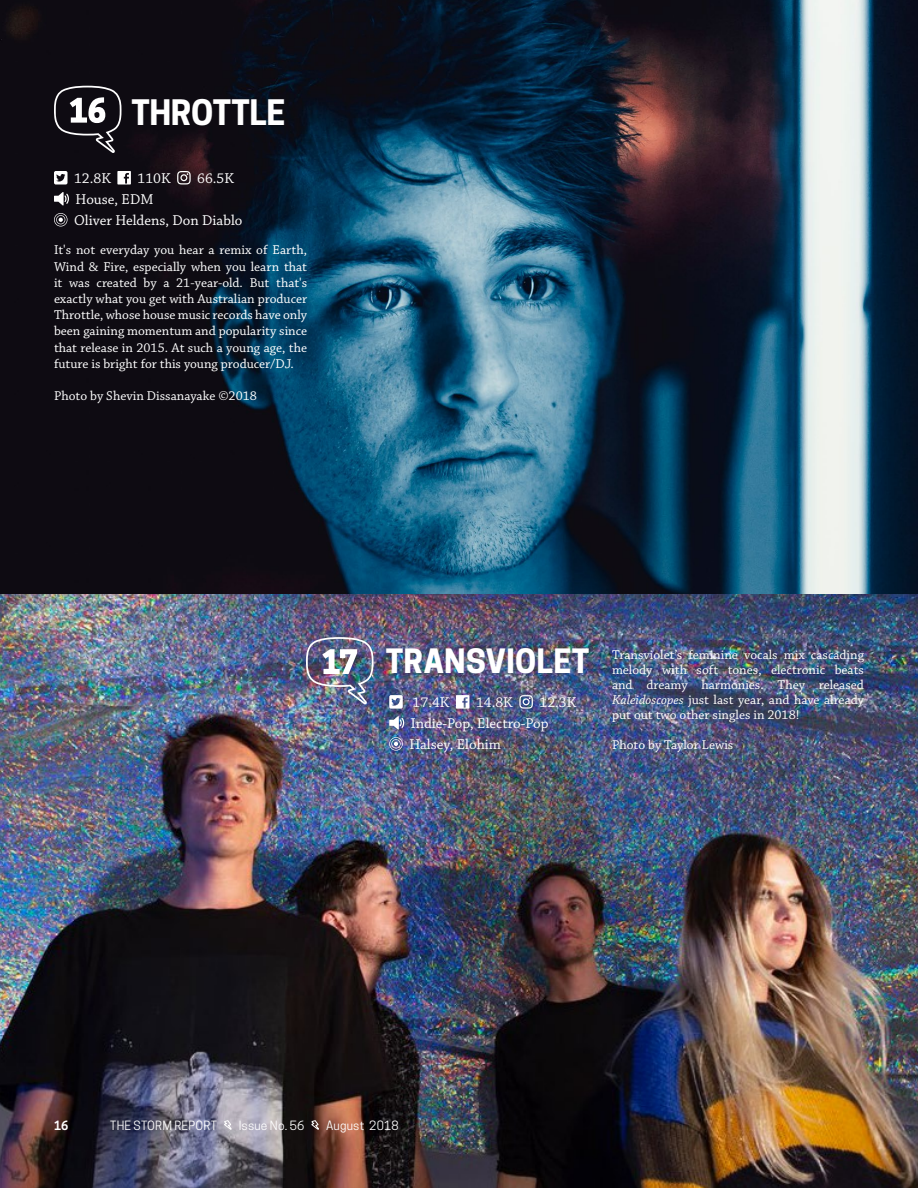
<style>
.page{position:relative;width:918px;height:1188px;background:#fff}
.page>*{position:absolute;margin:0;border:0;box-sizing:border-box;transform-origin:0 0}
.t1{font:700 33px "Cooper Hewitt";letter-spacing:-.01em;color:#fff}
.t2{font:700 31.5px "Cooper Hewitt";letter-spacing:.01em;color:#fff}
.t3{font:15px "Chaparral Pro";color:#fff}
.t4{font:13.5px/16.2px "Chaparral Pro";color:#fff;text-align:justify}
.t5{font:12px "Cooper Hewitt";letter-spacing:.015em;color:#fff}
.t6{font:600 12px "Cooper Hewitt";color:#fff}
.s1{font-style:italic}
</style>
<div class="page">
<img style="left:0;top:0;width:918px;height:1188px">
<svg style="left:54px;top:171px;width:14px;height:13px"></svg>
<svg style="left:117px;top:171px;width:14px;height:13px"></svg>
<svg style="left:177px;top:171px;width:14px;height:13px"></svg>
<svg style="left:54px;top:192px;width:15px;height:14px"></svg>
<svg style="left:54px;top:213px;width:14px;height:13px"></svg>
<svg style="left:389px;top:695px;width:14px;height:14px"></svg>
<svg style="left:456px;top:695px;width:13px;height:14px"></svg>
<svg style="left:519px;top:695px;width:14px;height:14px"></svg>
<svg style="left:389px;top:716px;width:15px;height:14px"></svg>
<svg style="left:389px;top:737px;width:14px;height:14px"></svg>
<img style="left:306px;top:637px;width:67px;height:67px">
<svg style="left:54px;top:86px;width:67px;height:67px;background:#403d43"></svg>
<svg style="left:224px;top:1120px;width:8px;height:10px"></svg>
<svg style="left:311px;top:1120px;width:9px;height:10px"></svg>
<p class="t1" style="left:131px;top:93px;width:156px">THROTTLE</p>
<p class="t3" style="left:74px;top:170px;width:38px">12.8K</p>
<p class="t3" style="left:138px;top:170px;width:35px">110K</p>
<p class="t3" style="left:197px;top:170px;width:38px">66.5K</p>
<p class="t3" style="left:76px;top:191px;width:79px">House, EDM</p>
<p class="t3" style="left:74px;top:212px;width:170px">Oliver Heldens, Don Diablo</p>
<p class="t4" style="left:54px;top:243px;width:255px">It's not everyday you hear a remix of Earth, Wind &amp; Fire, especially when you learn that it was created by a 21-year-old. But that's exactly what you get with Australian producer Throttle, whose house music records have only been gaining momentum and popularity since that release in 2015. At such a young age, the future is bright for this young producer/DJ.</p>
<p class="t4" style="left:54px;top:388px;width:204px">Photo by Shevin Dissanayake ©2018</p>
<p class="t2" style="left:386px;top:642px;width:205px">TRANSVIOLET</p>
<p class="t3" style="left:413px;top:694px;width:38px">17.4K</p>
<p class="t3" style="left:476px;top:694px;width:38px">14.8K</p>
<p class="t3" style="left:539px;top:694px;width:38px">12.3K</p>
<p class="t3" style="left:411px;top:715px;width:139px">Indie-Pop, Electro-Pop</p>
<p class="t3" style="left:409px;top:736px;width:93px">Halsey, Elohim</p>
<p class="t4" style="left:612px;top:648px;width:254px;line-height:15px">Transviolet’s feminine vocals mix cascading melody with soft tones, electronic beats and dreamy harmonies. They released <span class="s1">Kaleidoscopes</span> just last year, and have already put out two other singles in 2018!</p>
<p class="t4" style="left:612px;top:737px;width:123px">Photo by Taylor Lewis</p>
<p class="t6" style="left:54px;top:1118px;width:16px">16</p>
<p class="t5" style="left:110px;top:1118px;width:108px">THE STORM REPORT</p>
<p class="t5" style="left:239px;top:1118px;width:67px">Issue No. 56</p>
<p class="t5" style="left:326px;top:1118px;width:74px">August 2018</p>
</div>
